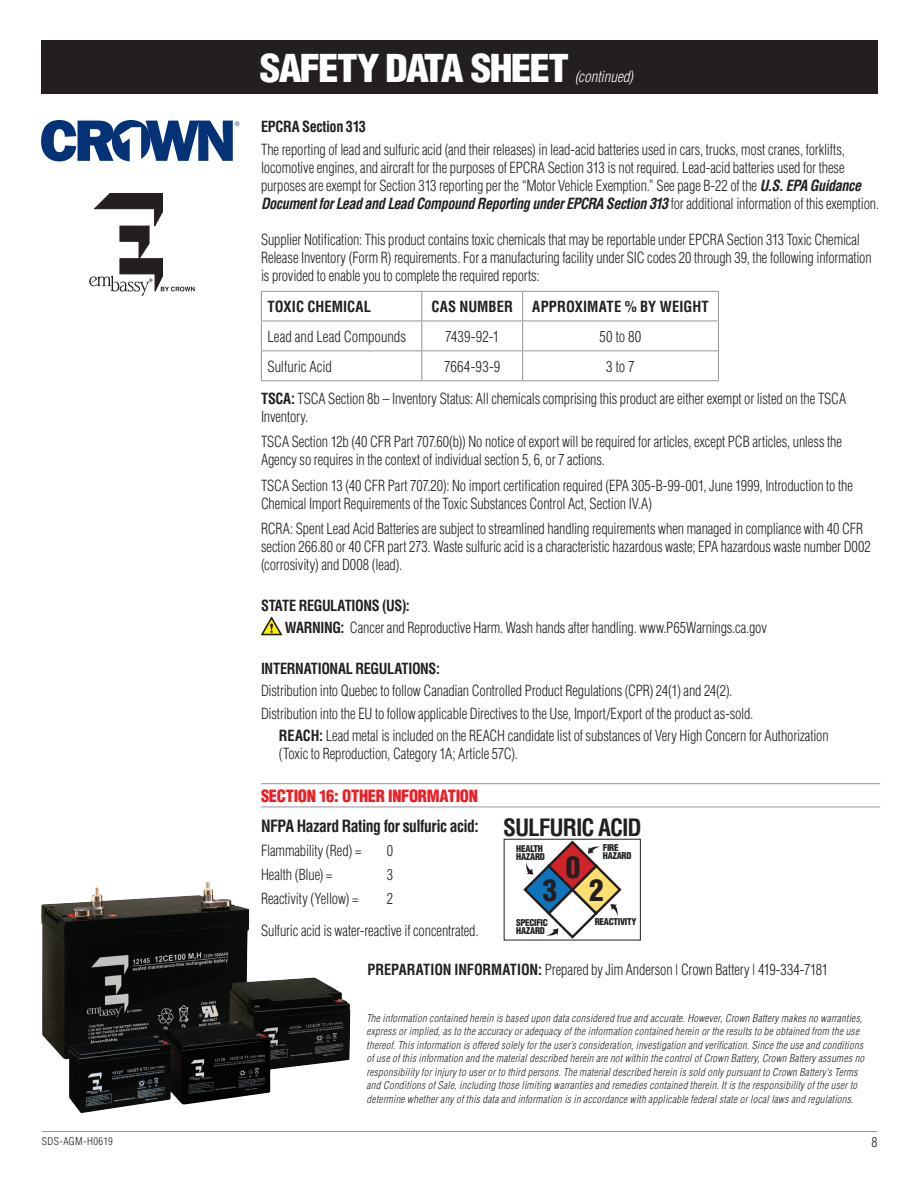
<style>
.page{position:relative;width:918px;height:1188px;background:#fff}
.page>*{position:absolute;margin:0;border:0;box-sizing:border-box;transform-origin:0 0}
.t1{font:900 condensed 37.5px "Helvetica";letter-spacing:-.045em;color:#fff;scale:1.1 1}
.t2{font:900 condensed 29.1px "Helvetica";color:#231f20}
.t3{font:700 condensed 23.4px "Helvetica";letter-spacing:-.045em;color:#231f20}
.t4{font:700 condensed 16.5px "Helvetica";letter-spacing:-.035em;color:#231f20;scale:.95 1}
.t5{font:900 condensed 16.5px "Helvetica";letter-spacing:-.02em;color:#ee1d23}
.t6{font:300 condensed 15px/18px "Helvetica";letter-spacing:-.01em;color:#231f20;scale:.95 1}
.t7{font:300 condensed 15px "Helvetica";letter-spacing:-.01em;color:#231f20}
.t8{font:700 condensed 15px "Helvetica";letter-spacing:-.005em;color:#231f20}
.t9{font:700 condensed 15px "Helvetica";letter-spacing:-.025em;color:#231f20;scale:.95 1}
.t10{font:italic 300 condensed 15px "Helvetica";color:#fff}
.t11{font:300 condensed 13.5px "Helvetica";color:#231f20}
.t12{font:italic 300 condensed 10.5px/13.5px "Helvetica";letter-spacing:.025em;color:#231f20}
.t13{font:300 condensed 10.5px "Helvetica";letter-spacing:.035em;color:#231f20}
.t14{font:900 condensed 9.15px/8.4px "Helvetica";letter-spacing:-.03em;color:#231f20}
.t15{font:300 6.15px "Helvetica Neue";color:#052c6d}
.s1{font-weight:700;font-style:italic}
.s2{font-weight:700}
</style>
<div class="page">
<hr style="left:42px;top:1131px;width:835px;height:1px;background:#939598">
<div style="left:41px;top:40px;width:837px;height:54px;background:#231f20"></div>
<hr style="left:261px;top:783px;width:619px;height:1px;background:#939598">
<hr style="left:261px;top:807px;width:619px;height:1px;background:#939598">
<div style="left:504px;top:839px;width:137px;height:101px;border:1px solid #231f20"></div>
<svg style="left:522px;top:839px;width:101px;height:101px"></svg>
<hr style="left:261px;top:291px;width:161px;height:1px;background:#939598">
<hr style="left:422px;top:291px;width:101px;height:1px;background:#939598">
<hr style="left:523px;top:291px;width:196px;height:1px;background:#939598">
<hr style="left:261px;top:321px;width:161px;height:1px;background:#939598">
<hr style="left:422px;top:321px;width:101px;height:1px;background:#939598">
<hr style="left:523px;top:321px;width:196px;height:1px;background:#939598">
<hr style="left:261px;top:350px;width:161px;height:1px;background:#939598">
<svg style="left:261px;top:292px;width:1px;height:88px"></svg>
<hr style="left:422px;top:350px;width:101px;height:1px;background:#939598">
<svg style="left:421px;top:292px;width:1px;height:88px"></svg>
<hr style="left:523px;top:350px;width:196px;height:1px;background:#939598">
<svg style="left:522px;top:292px;width:1px;height:88px"></svg>
<svg style="left:718px;top:292px;width:1px;height:88px"></svg>
<hr style="left:261px;top:380px;width:161px;height:1px;background:#939598">
<hr style="left:422px;top:380px;width:101px;height:1px;background:#939598">
<hr style="left:523px;top:380px;width:196px;height:1px;background:#939598">
<img style="left:41px;top:882px;width:309px;height:231px">
<svg style="left:41px;top:120px;width:192px;height:41px"></svg>
<svg style="left:89px;top:193px;width:106px;height:103px"></svg>
<svg style="left:261px;top:617px;width:21px;height:18px"></svg>
<p class="t13" style="left:42px;top:1135px;width:73px">SDS-AGM-H0619</p>
<p class="t15" style="left:235px;top:121px;width:6px">®</p>
<h1 class="t1" style="left:260px;top:45px;width:283px">SAFETY DATA SHEET</h1>
<p class="t10" style="left:575px;top:68px;width:60px">(continued)</p>
<p class="t9" style="left:261px;top:118px;width:112px">EPCRA Section 313</p>
<p class="t6" style="left:261px;top:140px;width:652px">The reporting of lead and sulfuric acid (and their releases) in lead-acid batteries used in cars, trucks, most cranes, forklifts, locomotive engines, and aircraft for the purposes of EPCRA Section 313 is not required. Lead-acid batteries used for these purposes are exempt for Section 313 reporting per the “Motor Vehicle Exemption.” See page B-22 of the <span class="s1">U.S. EPA Guidance Document for Lead and Lead Compound Reporting under EPCRA Section 313</span> for additional information of this exemption.</p>
<p class="t6" style="left:261px;top:230px;width:644px">Supplier Notification: This product contains toxic chemicals that may be reportable under EPCRA Section 313 Toxic Chemical<br>Release Inventory (Form R) requirements. For a manufacturing facility under SIC codes 20 through 39, the following information is provided to enable you to complete the required reports:</p>
<p class="t8" style="left:267px;top:297px;width:105px">TOXIC CHEMICAL</p>
<p class="t8" style="left:431px;top:297px;width:83px">CAS NUMBER</p>
<p class="t8" style="left:532px;top:297px;width:178px">APPROXIMATE % BY WEIGHT</p>
<p class="t7" style="left:267px;top:328px;width:140px">Lead and Lead Compounds</p>
<p class="t7" style="left:445px;top:328px;width:56px">7439-92-1</p>
<p class="t7" style="left:600px;top:328px;width:43px">50 to 80</p>
<p class="t7" style="left:267px;top:358px;width:66px">Sulfuric Acid</p>
<p class="t7" style="left:444px;top:358px;width:58px">7664-93-9</p>
<p class="t7" style="left:606px;top:358px;width:30px">3 to 7</p>
<p class="t6" style="left:261px;top:389px;width:617px"><span class="s2">TSCA:</span> TSCA Section 8b – Inventory Status: All chemicals comprising this product are either exempt or listed on the TSCA<br>Inventory.</p>
<p class="t6" style="left:261px;top:433px;width:613px">TSCA Section 12b (40 CFR Part 707.60(b)) No notice of export will be required for articles, except PCB articles, unless the<br>Agency so requires in the context of individual section 5, 6, or 7 actions.</p>
<p class="t6" style="left:261px;top:476px;width:625px">TSCA Section 13 (40 CFR Part 707.20): No import certification required (EPA 305-B-99-001, June 1999, Introduction to the<br>Chemical Import Requirements of the Toxic Substances Control Act, Section IV.A)</p>
<p class="t6" style="left:261px;top:520px;width:643px">RCRA: Spent Lead Acid Batteries are subject to streamlined handling requirements when managed in compliance with 40 CFR section 266.80 or 40 CFR part 273. Waste sulfuric acid is a characteristic hazardous waste; EPA hazardous waste number D002 (corrosivity) and D008 (lead).</p>
<p class="t6" style="left:285px;top:594px;width:509px;line-height:22.5px;text-indent:-24px"><span class="s2">STATE REGULATIONS (US):<br>WARNING:</span> Cancer and Reproductive Harm. Wash hands after handling. www.P65Warnings.ca.gov</p>
<p class="t9" style="left:261px;top:659px;width:190px">INTERNATIONAL REGULATIONS:</p>
<p class="t6" style="left:261px;top:682px;width:498px">Distribution into Quebec to follow Canadian Controlled Product Regulations (CPR) 24(1) and 24(2).</p>
<p class="t6" style="left:261px;top:704px;width:520px">Distribution into the EU to follow applicable Directives to the Use, Import/Export of the product as-sold.</p>
<p class="t6" style="left:279px;top:727px;width:580px"><span class="s2">REACH:</span> Lead metal is included on the REACH candidate list of substances of Very High Concern for Authorization</p>
<p class="t6" style="left:279px;top:745px;width:253px">(Toxic to Reproduction, Category 1A; Article 57C).</p>
<p class="t5" style="left:261px;top:786px;width:218px">SECTION 16: OTHER INFORMATION</p>
<p class="t4" style="left:261px;top:816px;width:231px">NFPA Hazard Rating for sulfuric acid:</p>
<p class="t6" style="left:261px;top:842px;width:107px">Flammability (Red) =</p>
<p class="t6" style="left:387px;top:842px;width:8px">0</p>
<p class="t6" style="left:261px;top:866px;width:77px">Health (Blue) =</p>
<p class="t6" style="left:387px;top:866px;width:8px">3</p>
<p class="t6" style="left:261px;top:890px;width:104px">Reactivity (Yellow) =</p>
<h3 class="t3" style="left:503px;top:813px;width:140px">SULFURIC ACID</h3>
<p class="t14" style="left:516px;top:844px;width:30px">HEALTH<br>HAZARD</p>
<p class="t14" style="left:603px;top:843px;width:30px">FIRE<br>HAZARD</p>
<h2 class="t2" style="left:566px;top:849px;width:16px">0</h2>
<h2 class="t2" style="left:589px;top:872px;width:16px">2</h2>
<h2 class="t2" style="left:543px;top:872px;width:16px">3</h2>
<p class="t6" style="left:261px;top:882px;width:231px;line-height:32.2px;text-indent:126px">2<br>Sulfuric acid is water-reactive if concentrated.</p>
<p class="t6" style="left:367px;top:961px;width:486px"><span class="s2">PREPARATION INFORMATION:</span> Prepared by Jim Anderson | Crown Battery | 419-334-7181</p>
<p class="t14" style="left:595px;top:918px;width:42px">REACTIVITY</p>
<p class="t14" style="left:516px;top:918px;width:33px">SPECIFIC<br>HAZARD</p>
<p class="t12" style="left:367px;top:1011px;width:499px">The information contained herein is based upon data considered true and accurate. However, Crown Battery makes no warranties, express or implied, as to the accuracy or adequacy of the information contained herein or the results to be obtained from the use thereof. This information is offered solely for the user’s consideration, investigation and verification. Since the use and conditions of use of this information and the material described herein are not within the control of Crown Battery, Crown Battery assumes no responsibility for injury to user or to third persons. The material described herein is sold only pursuant to Crown Battery’s Terms and Conditions of Sale, including those limiting warranties and remedies contained therein. It is the responsibility of the user to determine whether any of this data and information is in accordance with applicable federal state or local laws and regulations.</p>
<p class="t11" style="left:872px;top:1135px;width:7px">8</p>
</div>
